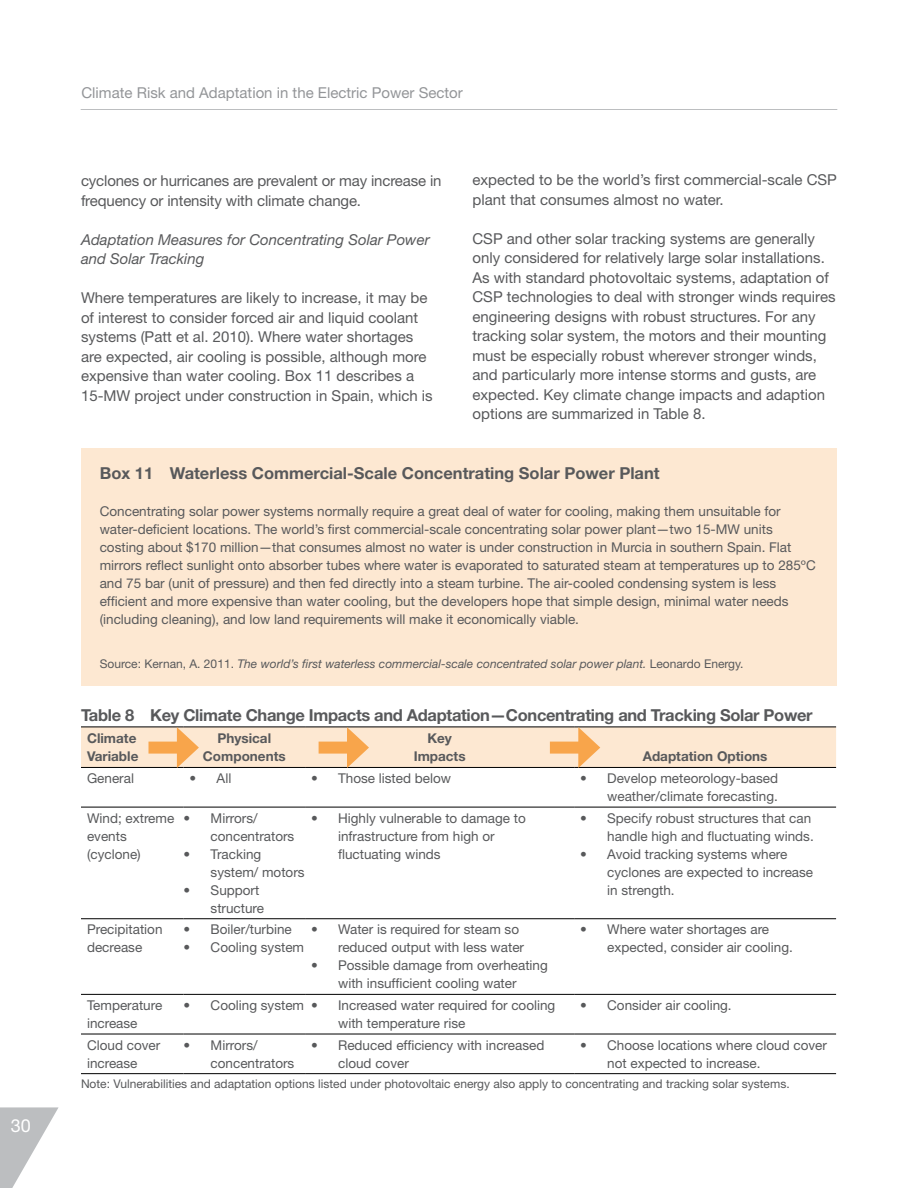
<style>
.page{position:relative;width:918px;height:1188px;background:#fff}
.page>*{position:absolute;margin:0;border:0;box-sizing:border-box;transform-origin:0 0}
.t1{font:18px "Helvetica Neue LT Std";color:#fff}
.t2{font:700 16.5px "Helvetica Neue";letter-spacing:-.02em;color:#58595b}
.t3{font:700 16.5px "Helvetica Neue";color:#58595b}
.t4{font:15px/19.5px "Helvetica Neue LT Std";color:#58595b}
.t5{font:italic 15px/19.5px "Helvetica Neue";color:#58595b}
.t6{font:15px "Helvetica Neue LT Std";color:#939598}
.t7{font:13.5px/18px "Helvetica Neue LT Std";color:#58595b}
.t8{font:700 13.5px/18px "Helvetica Neue";color:#58595b;text-align:center}
.t9{font:12px "Helvetica Neue LT Std";color:#58595b}
.t10{font:italic 12px "Helvetica Neue";color:#58595b}
.s1{font-family:"Helvetica Neue LT Std";font-style:normal}
</style>
<div class="page">
<hr style="left:81px;top:109px;width:756px;height:1px;background:#bcbec0">
<svg style="left:1px;top:1107px;width:58px;height:81px"></svg>
<hr style="left:0;top:1107px;width:1px;height:81px;background:#bcbec0">
<div style="left:82px;top:448px;width:755px;height:238px;background:#fde8d2"></div>
<hr style="left:81px;top:807px;width:103px;height:1px;background:#000">
<hr style="left:184px;top:807px;width:121px;height:1px;background:#000">
<hr style="left:305px;top:807px;width:269px;height:1px;background:#000">
<hr style="left:574px;top:807px;width:262px;height:1px;background:#000">
<hr style="left:81px;top:918px;width:103px;height:1px;background:#000">
<hr style="left:184px;top:918px;width:121px;height:1px;background:#000">
<hr style="left:305px;top:918px;width:269px;height:1px;background:#000">
<hr style="left:574px;top:918px;width:262px;height:1px;background:#000">
<hr style="left:81px;top:994px;width:103px;height:1px;background:#000">
<hr style="left:184px;top:994px;width:121px;height:1px;background:#000">
<hr style="left:305px;top:994px;width:269px;height:1px;background:#000">
<hr style="left:574px;top:994px;width:262px;height:1px;background:#000">
<hr style="left:81px;top:1034px;width:103px;height:1px;background:#000">
<hr style="left:184px;top:1034px;width:121px;height:1px;background:#000">
<hr style="left:305px;top:1034px;width:269px;height:1px;background:#000">
<hr style="left:574px;top:1034px;width:262px;height:1px;background:#000">
<hr style="left:81px;top:1073px;width:103px;height:1px;background:#000">
<hr style="left:184px;top:1073px;width:121px;height:1px;background:#000">
<hr style="left:305px;top:1073px;width:269px;height:1px;background:#000">
<hr style="left:574px;top:1073px;width:262px;height:1px;background:#000">
<svg style="left:81px;top:727px;width:755px;height:41px;background:#f3dac0"></svg>
<h1 class="t1" style="left:11px;top:1115px;width:22px">30</h1>
<p class="t6" style="left:81px;top:84px;width:383px">Climate Risk and Adaptation in the Electric Power Sector</p>
<p class="t4" style="left:81px;top:171px;width:362px">cyclones or hurricanes are prevalent or may increase in frequency or intensity with climate change.</p>
<p class="t5" style="left:81px;top:229px;width:350px">Adaptation Measures for Concentrating Solar Power and Solar Tracking</p>
<p class="t4" style="left:81px;top:288px;width:353px">Where temperatures are likely to increase, it may be of interest to consider forced air and liquid coolant systems (Patt et al. 2010). Where water shortages are expected, air cooling is possible, although more expensive than water cooling. Box 11 describes a 15-MW project under construction in Spain, which is</p>
<p class="t4" style="left:472px;top:170px;width:366px">expected to be the world’s first commercial-scale CSP plant that consumes almost no water.</p>
<p class="t4" style="left:472px;top:228px;width:365px">CSP and other solar tracking systems are generally only considered for relatively large solar installations.<br>As with standard photovoltaic systems, adaptation of CSP technologies to deal with stronger winds requires engineering designs with robust structures. For any tracking solar system, the motors and their mounting must be especially robust wherever stronger winds, and particularly more intense storms and gusts, are expected. Key climate change impacts and adaption options are summarized in Table 8.</p>
<p class="t3" style="left:100px;top:463px;width:561px">Box 11 Waterless Commercial-Scale Concentrating Solar Power Plant</p>
<p class="t7" style="left:100px;top:502px;width:718px">Concentrating solar power systems normally require a great deal of water for cooling, making them unsuitable for water-deficient locations. The world’s first commercial-scale concentrating solar power plant—two 15-MW units costing about $170 million—that consumes almost no water is under construction in Murcia in southern Spain. Flat mirrors reflect sunlight onto absorber tubes where water is evaporated to saturated steam at temperatures up to 285ºC and 75 bar (unit of pressure) and then fed directly into a steam turbine. The air-cooled condensing system is less efficient and more expensive than water cooling, but the developers hope that simple design, minimal water needs (including cleaning), and low land requirements will make it economically viable.</p>
<p class="t10" style="left:100px;top:656px;width:645px"><span class="s1">Source: Kernan, A. 2011.</span> The world’s first waterless commercial-scale concentrated solar power plant. <span class="s1">Leonardo Energy.</span></p>
<p class="t2" style="left:81px;top:705px;width:733px">Table 8 Key Climate Change Impacts and Adaptation—Concentrating and Tracking Solar Power</p>
<p class="t8" style="left:87px;top:729px;width:53px;text-align:left">Climate<br>Variable</p>
<p class="t8" style="left:203px;top:729px;width:84px">Physical<br>Components</p>
<p class="t8" style="left:414px;top:729px;width:53px">Key<br>Impacts</p>
<p class="t8" style="left:643px;top:747px;width:126px">Adaptation Options</p>
<p class="t7" style="left:87px;top:769px;width:48px">General</p>
<p class="t7" style="left:190px;top:769px;width:43px">• All</p>
<p class="t7" style="left:311px;top:769px;width:141px">• Those listed below</p>
<p class="t7" style="left:580px;top:769px;width:200px;text-align:right">• Develop meteorology-based weather/climate forecasting.</p>
<p class="t7" style="left:87px;top:809px;width:89px">Wind; extreme events (cyclone)</p>
<p class="t7" style="left:211px;top:809px;width:85px;text-indent:-27px">• Mirrors/ concentrators</p>
<p class="t7" style="left:338px;top:809px;width:189px;text-indent:-27px">• Highly vulnerable to damage to infrastructure from high or fluctuating winds</p>
<p class="t7" style="left:580px;top:809px;width:235px;text-align:right">• Specify robust structures that can handle high and fluctuating winds.</p>
<p class="t7" style="left:607px;top:845px;width:208px;text-indent:-27px">• Avoid tracking systems where cyclones are expected to increase in strength.</p>
<p class="t7" style="left:211px;top:845px;width:96px;text-indent:-27px">• Tracking system/ motors</p>
<p class="t7" style="left:211px;top:881px;width:55px;text-indent:-27px">• Support structure</p>
<p class="t7" style="left:87px;top:920px;width:77px">Precipitation decrease</p>
<p class="t7" style="left:184px;top:920px;width:110px">• Boiler/turbine</p>
<p class="t7" style="left:184px;top:938px;width:122px">• Cooling system</p>
<p class="t7" style="left:338px;top:920px;width:188px;text-indent:-27px">• Water is required for steam so reduced output with less water</p>
<p class="t7" style="left:311px;top:956px;width:238px;text-align:center">• Possible damage from overheating with insufficient cooling water</p>
<p class="t7" style="left:607px;top:920px;width:187px;text-indent:-27px">• Where water shortages are expected, consider air cooling.</p>
<p class="t7" style="left:87px;top:996px;width:77px">Temperature increase</p>
<p class="t7" style="left:184px;top:996px;width:136px">• Cooling system •</p>
<p class="t7" style="left:338px;top:996px;width:219px">Increased water required for cooling with temperature rise</p>
<p class="t7" style="left:580px;top:996px;width:153px">• Consider air cooling.</p>
<p class="t7" style="left:87px;top:1036px;width:75px">Cloud cover increase</p>
<p class="t7" style="left:211px;top:1036px;width:85px;text-indent:-27px">• Mirrors/ concentrators</p>
<p class="t7" style="left:338px;top:1036px;width:208px;text-indent:-27px">• Reduced efficiency with increased cloud cover</p>
<p class="t7" style="left:607px;top:1036px;width:221px;text-indent:-27px">• Choose locations where cloud cover not expected to increase.</p>
<p class="t9" style="left:81px;top:1077px;width:710px">Note: Vulnerabilities and adaptation options listed under photovoltaic energy also apply to concentrating and tracking solar systems.</p>
</div>
